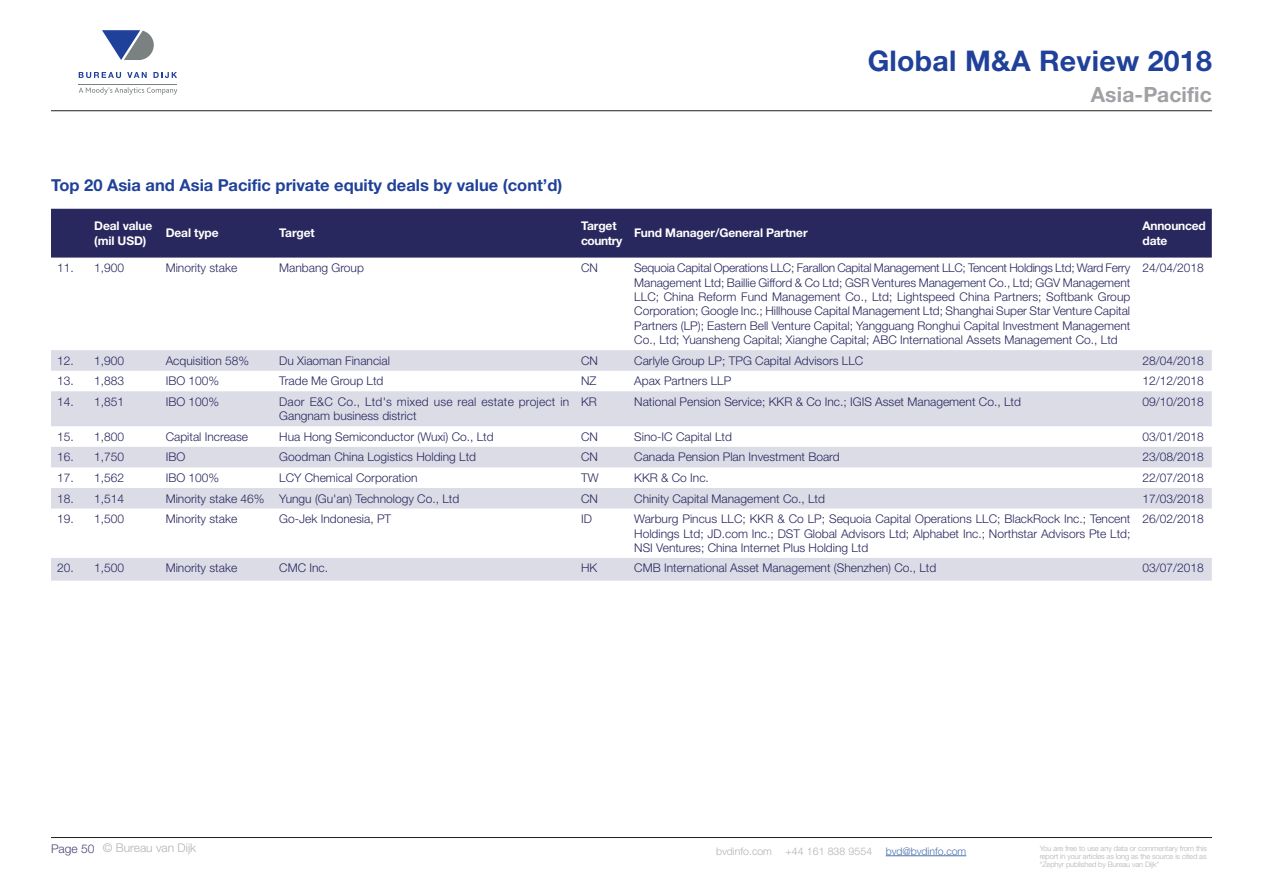
<style>
.page{position:relative;width:1263px;height:893px;background:#fff}
.page>*{position:absolute;margin:0;border:0;box-sizing:border-box;transform-origin:0 0}
.t1{font:700 28.5px "Helvetica Neue LTW1 G";letter-spacing:.01em;color:#20419a}
.t2{font:700 21px "Helvetica Neue LTW1 G";letter-spacing:.01em;color:#a0a1a5}
.t3{font:700 16.5px "Helvetica Neue LTW1 G";color:#20419a}
.t4{font:300 12px/14.4px "Helvetica Neue LT Std";color:#28275e;text-align:justify}
.t5{font:700 12px/14.4px "Helvetica Neue LTW1 G";letter-spacing:-.01em;color:#fff}
.t6{font:300 12px "Helvetica Neue LT Std";color:#b1b2b6}
.t7{font:700 12px/14.4px "Helvetica Neue LTW1 G";letter-spacing:-.035em;color:#fff}
.t8{font:300 10.5px "Helvetica Neue LT Std";letter-spacing:.005em;color:#b1b2b6}
.t9{font:300 10.5px "Helvetica Neue LT Std";letter-spacing:-.005em;color:#4d72ac}
.t10{font:300 7.5px/8.2px "Helvetica Neue LT Std";letter-spacing:-.015em;color:#b1b2b6;text-align:justify}
.s1{color:#464475}
</style>
<div class="page">
<hr style="left:886px;top:855px;width:80px;height:1px;background:#4d72ac">
<hr style="left:51px;top:110px;width:1161px;height:1px;background:#231f20">
<hr style="left:51px;top:837px;width:1161px;height:1px;background:#231f20">
<svg style="left:102px;top:30px;width:52px;height:30px"></svg>
<svg style="left:79px;top:72px;width:42px;height:6px"></svg>
<svg style="left:127px;top:72px;width:20px;height:6px"></svg>
<svg style="left:153px;top:72px;width:24px;height:6px"></svg>
<hr style="left:79px;top:84px;width:98px;height:1px;background:#7b8080">
<svg style="left:79px;top:87px;width:98px;height:8px"></svg>
<div style="left:51px;top:209px;width:1161px;height:49px;background:#28275e"></div>
<svg style="left:51px;top:350px;width:1161px;height:231px;fill:#e1e1ea"></svg>
<h1 class="t1" style="left:868px;top:43px;width:346px">Global M&amp;A Review 2018</h1>
<h2 class="t2" style="left:1091px;top:82px;width:123px">Asia-Pacific</h2>
<h3 class="t3" style="left:51px;top:175px;width:513px">Top 20 Asia and Asia Pacific private equity deals by value (cont’d)</h3>
<p class="t5" style="left:94px;top:219px;width:60px">Deal value (mil USD)</p>
<p class="t5" style="left:166px;top:226px;width:54px">Deal type</p>
<p class="t5" style="left:279px;top:226px;width:37px">Target</p>
<p class="t7" style="left:581px;top:219px;width:43px">Target country</p>
<p class="t5" style="left:634px;top:226px;width:175px">Fund Manager/General Partner</p>
<p class="t5" style="left:1142px;top:219px;width:65px">Announced date</p>
<p class="t4" style="left:57px;top:260px;width:69px">11. 1,900</p>
<p class="t4" style="left:166px;top:260px;width:73px">Minority stake</p>
<p class="t4" style="left:279px;top:260px;width:86px">Manbang Group</p>
<p class="t4" style="left:581px;top:260px;width:18px">CN</p>
<p class="t4" style="left:634px;top:260px;width:498px">Sequoia Capital Operations LLC; Farallon Capital Management LLC; Tencent Holdings Ltd; Ward Ferry Management Ltd; Baillie Gifford &amp; Co Ltd; GSR Ventures Management Co., Ltd; GGV Management LLC; China Reform Fund Management Co., Ltd; Lightspeed China Partners; Softbank Group Corporation; Google Inc.; Hillhouse Capital Management Ltd; Shanghai Super Star Venture Capital Partners (LP); Eastern Bell Venture Capital; Yangguang Ronghui Capital Investment Management Co., Ltd; Yuansheng Capital; Xianghe Capital; ABC International Assets Management Co., Ltd</p>
<p class="t4" style="left:1142px;top:260px;width:63px">24/04/2018</p>
<p class="t4" style="left:57px;top:353px;width:69px">12. 1,900</p>
<p class="t4" style="left:166px;top:353px;width:85px">Acquisition 58%</p>
<p class="t4" style="left:279px;top:353px;width:112px">Du Xiaoman Financial</p>
<p class="t4" style="left:581px;top:353px;width:18px">CN</p>
<p class="t4" style="left:634px;top:353px;width:230px">Carlyle Group LP; TPG Capital Advisors LLC</p>
<p class="t4" style="left:1142px;top:353px;width:63px">28/04/2018</p>
<p class="t4" style="left:57px;top:374px;width:69px">13. 1,883</p>
<p class="t4" style="left:166px;top:374px;width:55px">IBO 100%</p>
<p class="t4" style="left:279px;top:374px;width:106px">Trade Me Group Ltd</p>
<p class="t4" style="left:581px;top:374px;width:17px">NZ</p>
<p class="t4" style="left:634px;top:374px;width:98px">Apax Partners LLP</p>
<p class="t4" style="left:1142px;top:374px;width:63px">12/12/2018</p>
<p class="t4" style="left:57px;top:394px;width:69px">14. 1,851</p>
<p class="t4" style="left:166px;top:394px;width:55px">IBO 100%</p>
<p class="t4" style="left:279px;top:394px;width:291px">Daor E&amp;C Co., Ltd's mixed use real estate project in<br>Gangnam business district</p>
<p class="t4" style="left:581px;top:394px;width:17px">KR</p>
<p class="t4" style="left:634px;top:394px;width:388px">National Pension Service; KKR &amp; Co Inc.; IGIS Asset Management Co., Ltd</p>
<p class="t4" style="left:1142px;top:394px;width:63px">09/10/2018</p>
<p class="t4" style="left:57px;top:429px;width:69px">15. 1,800</p>
<p class="t4" style="left:166px;top:429px;width:84px">Capital Increase</p>
<p class="t4" style="left:279px;top:429px;width:216px">Hua Hong Semiconductor (Wuxi) Co., Ltd</p>
<p class="t4" style="left:581px;top:429px;width:18px">CN</p>
<p class="t4" style="left:634px;top:429px;width:99px">Sino-IC Capital Ltd</p>
<p class="t4" style="left:1142px;top:429px;width:63px">03/01/2018</p>
<p class="t4" style="left:57px;top:450px;width:69px">16. 1,750</p>
<p class="t4" style="left:166px;top:450px;width:21px">IBO</p>
<p class="t4" style="left:279px;top:450px;width:198px">Goodman China Logistics Holding Ltd</p>
<p class="t4" style="left:581px;top:450px;width:18px">CN</p>
<p class="t4" style="left:634px;top:450px;width:207px">Canada Pension Plan Investment Board</p>
<p class="t4" style="left:1142px;top:450px;width:63px">23/08/2018</p>
<p class="t4" style="left:57px;top:470px;width:69px">17. 1,562</p>
<p class="t4" style="left:166px;top:470px;width:55px">IBO 100%</p>
<p class="t4" style="left:279px;top:470px;width:140px">LCY Chemical Corporation</p>
<p class="t4" style="left:581px;top:470px;width:19px">TW</p>
<p class="t4" style="left:634px;top:470px;width:76px">KKR &amp; Co Inc.</p>
<p class="t4" style="left:1142px;top:470px;width:63px">22/07/2018</p>
<p class="t4" style="left:57px;top:491px;width:69px">18. 1,514</p>
<p class="t4" style="left:166px;top:491px;width:295px">Minority stake 46% Yungu (Gu'an) Technology Co., Ltd</p>
<p class="t4" style="left:581px;top:491px;width:18px">CN</p>
<p class="t4" style="left:634px;top:491px;width:192px">Chinity Capital Management Co., Ltd</p>
<p class="t4" style="left:1142px;top:491px;width:63px">17/03/2018</p>
<p class="t4" style="left:57px;top:511px;width:69px">19. 1,500</p>
<p class="t4" style="left:166px;top:511px;width:73px">Minority stake</p>
<p class="t4" style="left:279px;top:511px;width:114px">Go-Jek Indonesia, PT</p>
<p class="t4" style="left:581px;top:511px;width:12px">ID</p>
<p class="t4" style="left:634px;top:511px;width:498px">Warburg Pincus LLC; KKR &amp; Co LP; Sequoia Capital Operations LLC; BlackRock Inc.; Tencent Holdings Ltd; JD.com Inc.; DST Global Advisors Ltd; Alphabet Inc.; Northstar Advisors Pte Ltd; NSI Ventures; China Internet Plus Holding Ltd</p>
<p class="t4" style="left:1142px;top:511px;width:63px">26/02/2018</p>
<p class="t4" style="left:57px;top:561px;width:69px">20. 1,500</p>
<p class="t4" style="left:166px;top:561px;width:73px">Minority stake</p>
<p class="t4" style="left:279px;top:561px;width:50px">CMC Inc.</p>
<p class="t4" style="left:581px;top:561px;width:18px">HK</p>
<p class="t4" style="left:634px;top:561px;width:304px">CMB International Asset Management (Shenzhen) Co., Ltd</p>
<p class="t4" style="left:1142px;top:561px;width:63px">03/07/2018</p>
<p class="t6" style="left:51px;top:840px;width:147px"><span class="s1">Page 50</span> © Bureau van Dijk</p>
<p class="t8" style="left:716px;top:844px;width:58px">bvdinfo.com</p>
<p class="t8" style="left:785px;top:844px;width:88px">+44 161 838 9554</p>
<p class="t9" style="left:886px;top:844px;width:82px">bvd@bvdinfo.com</p>
<p class="t10" style="left:1040px;top:844px;width:169px">You are free to use any data or commentary from this report in your articles as long as the source is cited as “Zephyr published by Bureau van Dijk”</p>
</div>
